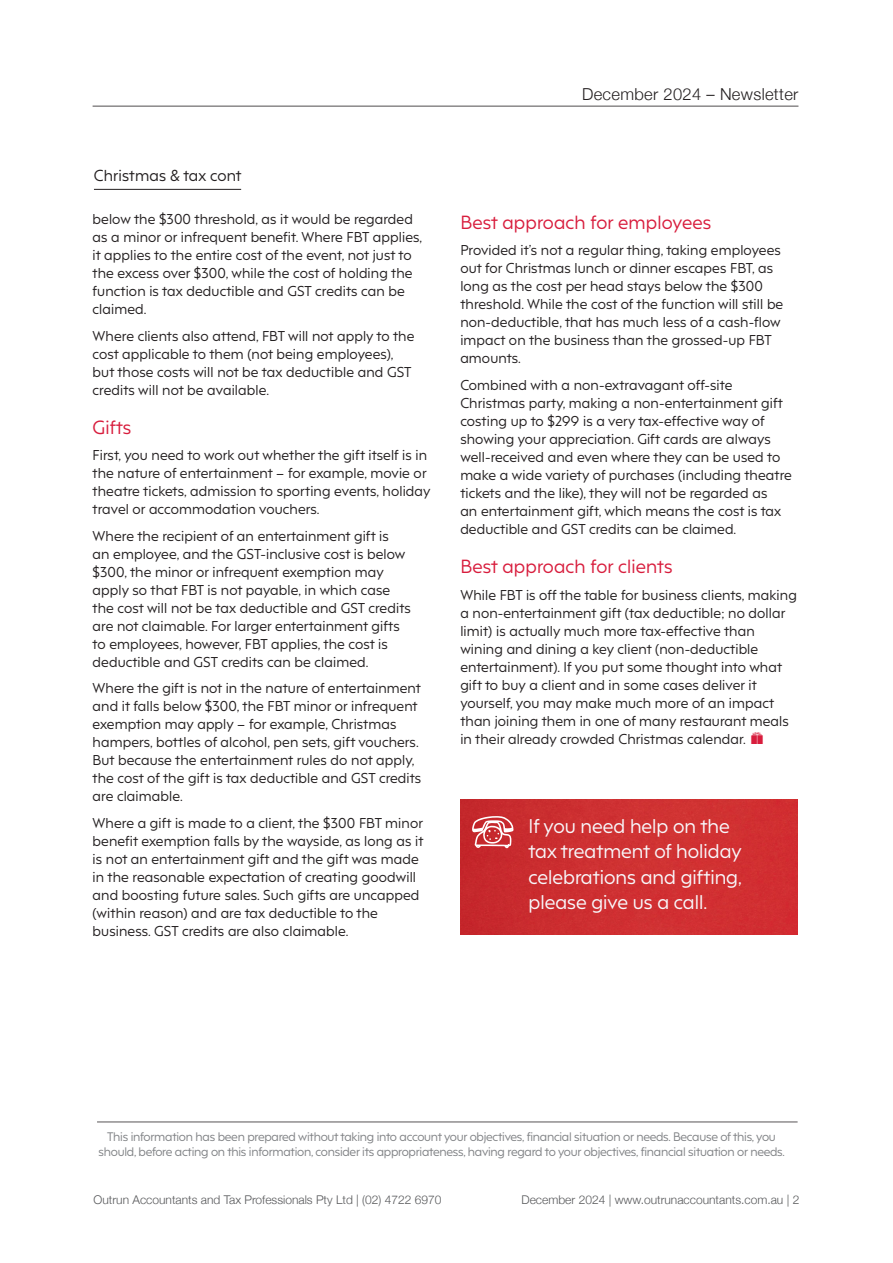
<style>
.page{position:relative;width:893px;height:1263px;background:#fff}
.page>*{position:absolute;margin:0;border:0;box-sizing:border-box;transform-origin:0 0}
.t1{font:18.75px/25.5px "F37 Hooj";color:#f8f8fb}
.t2{font:18px "F37 Hooj";letter-spacing:.01em;color:#d81d3d}
.t3{font:300 16.5px "Helvetica Neue";letter-spacing:.02em;color:#231f20}
.t4{font:15px "F37 Hooj";letter-spacing:.01em;color:#231f20}
.t5{font:13.5px/18px "F37 Hooj";letter-spacing:.01em;color:#231f20}
.t6{font:300 12px "Helvetica Neue";color:#57585a}
.t7{font:11.7px/15px "F37 Hooj";letter-spacing:-.02em;color:#808285;text-align:center}
</style>
<div class="page">
<hr style="left:93px;top:106px;width:705px;height:1px;background:#231f20">
<hr style="left:94px;top:189px;width:147px;height:1px;background:#231f20">
<hr style="left:97px;top:1121px;width:701px;height:1px;background:#231f20">
<img style="left:460px;top:800px;width:338px;height:134px">
<svg style="left:472px;top:816px;width:42px;height:33px"></svg>
<p class="t4" style="left:94px;top:163px;width:149px">Christmas &amp; tax cont</p>
<p class="t5" style="left:93px;top:209px;width:331px">below the $300 threshold, as it would be regarded as a minor or infrequent benefit. Where FBT applies, it applies to the entire cost of the event, not just to the excess over $300, while the cost of holding the function is tax deductible and GST credits can be claimed.</p>
<p class="t5" style="left:93px;top:325px;width:323px">Where clients also attend, FBT will not apply to the cost applicable to them (not being employees), but those costs will not be tax deductible and GST credits will not be available.</p>
<h2 class="t2" style="left:93px;top:412px;width:40px">Gifts</h2>
<p class="t5" style="left:93px;top:445px;width:340px">First, you need to work out whether the gift itself is in the nature of entertainment – for example, movie or theatre tickets, admission to sporting events, holiday travel or accommodation vouchers.</p>
<p class="t5" style="left:93px;top:525px;width:320px">Where the recipient of an entertainment gift is<br>an employee, and the GST-inclusive cost is below $300, the minor or infrequent exemption may apply so that FBT is not payable, in which case the cost will not be tax deductible and GST credits are not claimable. For larger entertainment gifts to employees, however, FBT applies, the cost is deductible and GST credits can be claimed.</p>
<p class="t5" style="left:93px;top:678px;width:330px">Where the gift is not in the nature of entertainment and it falls below $300, the FBT minor or infrequent exemption may apply – for example, Christmas hampers, bottles of alcohol, pen sets, gift vouchers.<br>But because the entertainment rules do not apply, the cost of the gift is tax deductible and GST credits are claimable.</p>
<p class="t5" style="left:93px;top:812px;width:332px">Where a gift is made to a client, the $300 FBT minor benefit exemption falls by the wayside, as long as it is not an entertainment gift and the gift was made in the reasonable expectation of creating goodwill and boosting future sales. Such gifts are uncapped (within reason) and are tax deductible to the business. GST credits are also claimable.</p>
<p class="t3" style="left:582px;top:81px;width:218px">December 2024 – Newsletter</p>
<h2 class="t2" style="left:460px;top:207px;width:252px">Best approach for employees</h2>
<p class="t5" style="left:460px;top:240px;width:324px">Provided it’s not a regular thing, taking employees out for Christmas lunch or dinner escapes FBT, as long as the cost per head stays below the $300 threshold. While the cost of the function will still be non-deductible, that has much less of a cash-flow impact on the business than the grossed-up FBT amounts.</p>
<p class="t5" style="left:460px;top:374px;width:333px">Combined with a non-extravagant off-site Christmas party, making a non-entertainment gift costing up to $299 is a very tax-effective way of showing your appreciation. Gift cards are always well-received and even where they can be used to make a wide variety of purchases (including theatre tickets and the like), they will not be regarded as<br>an entertainment gift, which means the cost is tax deductible and GST credits can be claimed.</p>
<h2 class="t2" style="left:460px;top:551px;width:214px">Best approach for clients</h2>
<p class="t5" style="left:460px;top:584px;width:338px">While FBT is off the table for business clients, making a non-entertainment gift (tax deductible; no dollar limit) is actually much more tax-effective than wining and dining a key client (non-deductible entertainment). If you put some thought into what gift to buy a client and in some cases deliver it yourself, you may make much more of an impact than joining them in one of many restaurant meals in their already crowded Christmas calendar.</p>
<h1 class="t1" style="left:529px;top:811px;width:215px">If you need help on the tax treatment of holiday celebrations and gifting, please give us a call.</h1>
<p class="t7" style="left:99px;top:1127px;width:688px">This information has been prepared without taking into account your objectives, financial situation or needs. Because of this, you should, before acting on this information, consider its appropriateness, having regard to your objectives, financial situation or needs.</p>
<p class="t6" style="left:94px;top:1190px;width:349px">Outrun Accountants and Tax Professionals Pty Ltd | (02) 4722 6970</p>
<p class="t6" style="left:521px;top:1190px;width:279px">December 2024 | www.outrunaccountants.com.au | 2</p>
</div>
